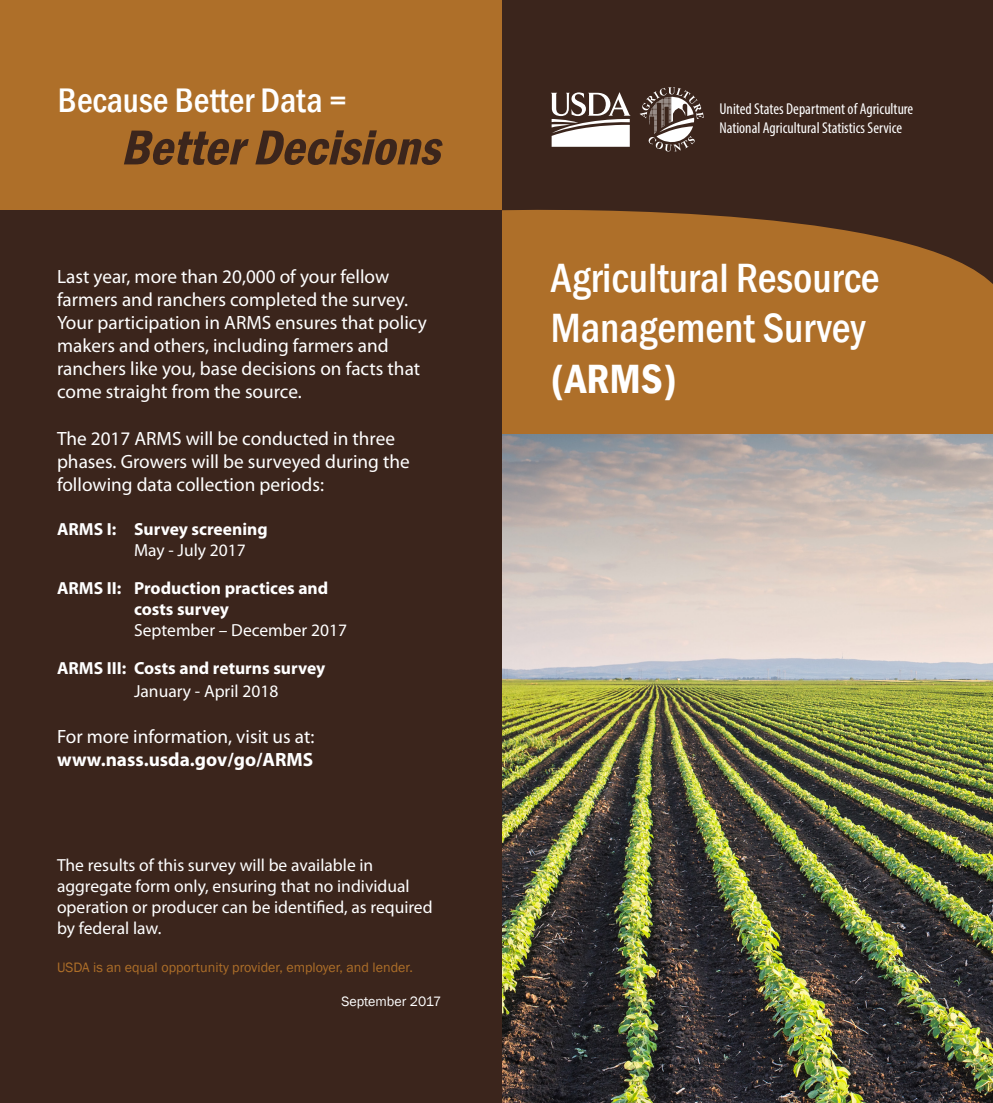
<style>
.page{position:relative;width:993px;height:1103px;background:#fff}
.page>*{position:absolute;margin:0;border:0;box-sizing:border-box;transform-origin:0 0}
.t1{font:italic 600 condensed 50.75px "Franklin Gothic";color:#3b251c}
.t2{font:500 condensed 42px/50.4px "Franklin Gothic";color:#fff}
.t3{font:600 condensed 42px "Franklin Gothic";color:#fff}
.t4{font:500 condensed 35px "Franklin Gothic";color:#fff}
.t5{font:19.25px/23.1px "Myriad Pro";color:#fff}
.t6{font:700 19.25px "Myriad Pro";color:#fff}
.t7{font:17.5px/21px "Myriad Pro";color:#fff}
.t8{font:700 17.5px/21px "Myriad Pro";color:#fff}
.t9{font:condensed 15.75px/18.9px "Myriad Pro";color:#fff}
.t10{font:14px "Franklin Gothic";color:#ae6f29}
.t11{font:14px "Franklin Gothic";color:#fff}
</style>
<div class="page">
<img style="left:501px;top:433px;width:491px;height:669px">
<div style="left:483px;top:103px;width:509px;height:330px;background:#ae6f29"></div>
<svg style="left:501px;top:0;width:491px;height:360px;fill:#3b251c"></svg>
<div style="left:0;top:210px;width:501px;height:892px;background:#3b251c"></div>
<div style="left:0;top:0;width:501px;height:210px;background:#ae6f29"></div>
<svg style="left:550px;top:92px;width:80px;height:55px;background:#a59b97"></svg>
<svg style="left:639px;top:87px;width:64px;height:64px;background:#6e5d57"></svg>
<h3 class="t4" style="left:58px;top:77px;width:290px">Because Better Data =</h3>
<h1 class="t1" style="left:121px;top:113px;width:336px">BetterDecisions</h1>
<p class="t5" style="left:57px;top:264px;width:371px">Last year, more than 20,000 of your fellow farmers and ranchers completed the survey.<br>Your participation in ARMS ensures that policy makers and others, including farmers and ranchers like you, base decisions on facts that come straight from the source.</p>
<p class="t5" style="left:57px;top:426px;width:354px">The 2017 ARMS will be conducted in three phases. Growers will be surveyed during the following data collection periods:</p>
<p class="t8" style="left:57px;top:517px;width:212px">ARMS I: Survey screening</p>
<p class="t7" style="left:134px;top:539px;width:113px">May - July 2017</p>
<p class="t8" style="left:134px;top:576px;width:196px;text-indent:-77px">ARMS II: Production practices and costs survey</p>
<p class="t7" style="left:134px;top:619px;width:214px">September – December 2017</p>
<p class="t8" style="left:57px;top:656px;width:270px">ARMS III: Costs and returns survey</p>
<p class="t7" style="left:134px;top:680px;width:146px">January - April 2018</p>
<p class="t5" style="left:57px;top:724px;width:259px">For more information, visit us at:</p>
<p class="t6" style="left:57px;top:746px;width:258px">www.nass.usda.gov/go/ARMS</p>
<p class="t7" style="left:57px;top:854px;width:377px">The results of this survey will be available in aggregate form only, ensuring that no individual operation or producer can be identified, as required by federal law.</p>
<p class="t10" style="left:57px;top:958px;width:357px">USDA is an equal opportunity provider, employer, and lender.</p>
<p class="t11" style="left:341px;top:991px;width:101px">September 2017</p>
<p class="t9" style="left:719px;top:99px;width:195px">United States Department of Agriculture<br>National Agricultural Statistics Service</p>
<h2 class="t2" style="left:550px;top:252px;width:330px">Agricultural Resource<br>Management Survey</h2>
<h2 class="t3" style="left:550px;top:350px;width:127px">(ARMS)</h2>
</div>
